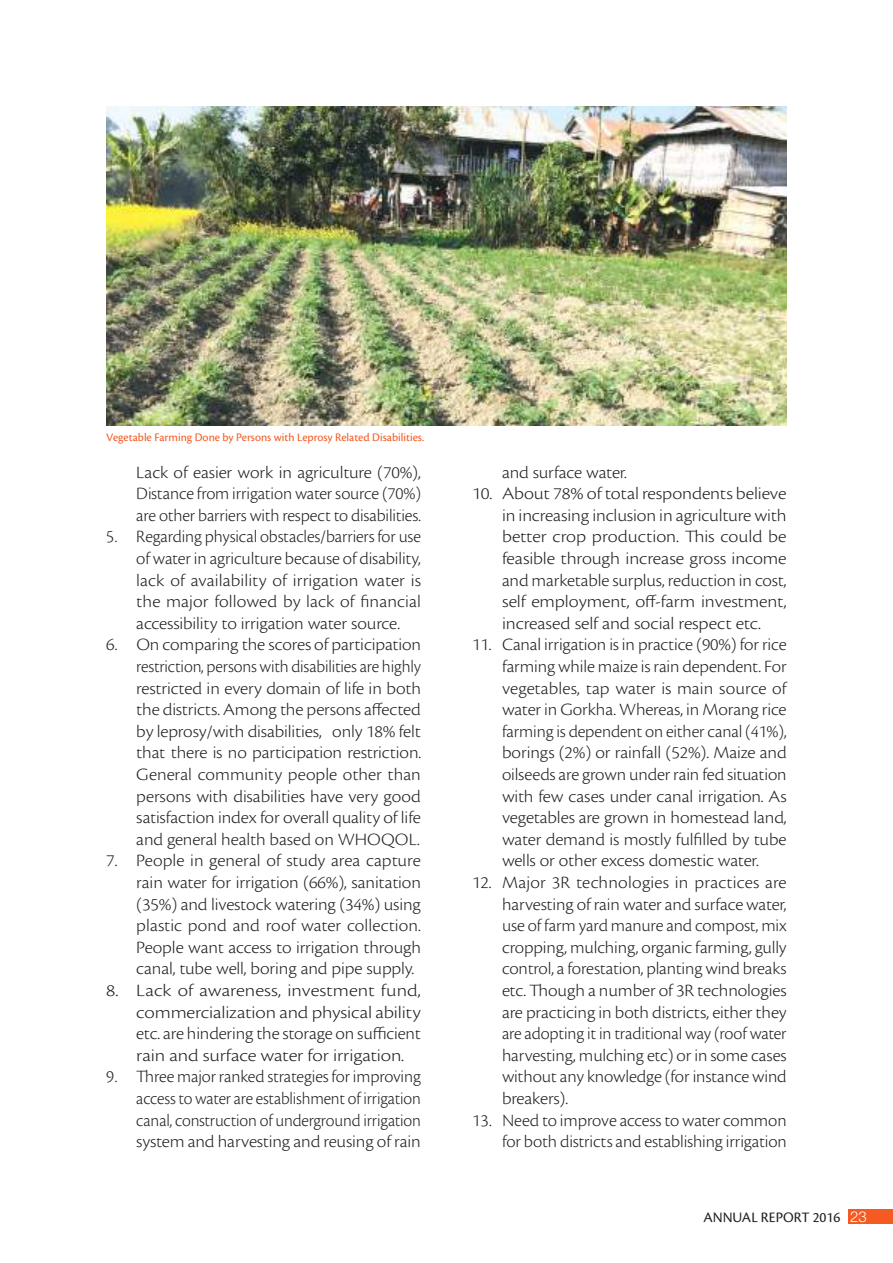
<style>
.page{position:relative;width:893px;height:1263px;background:#fff}
.page>*{position:absolute;margin:0;border:0;box-sizing:border-box;transform-origin:0 0}
.t1{font:300 18px/21.6px "Cronos Pro";letter-spacing:-.005em;color:#241f1f;text-align:justify;scale:1.07 1}
.t2{font:300 18px/21.6px "Cronos Pro";letter-spacing:-.005em;color:#241f1f;text-align:justify}
.t3{font:300 18px/21.6px "Cronos Pro";letter-spacing:-.005em;color:#241f1f;text-align:justify;scale:1.05 1}
.t4{font:300 18px/21.6px "Cronos Pro";letter-spacing:-.005em;color:#241f1f;text-align:justify;scale:1.11 1}
.t5{font:300 18px/21.6px "Cronos Pro";letter-spacing:-.005em;color:#241f1f;text-align:justify;scale:1.16 1}
.t6{font:15px "Cronos Pro";color:#241f1f}
.t7{font:12px "Cronos Pro";color:#f45a21}
.s1{font-family:"Helvetica Neue";font-weight:300;color:#fff}
</style>
<div class="page">
<div style="left:848px;top:1209px;width:45px;height:15px;background:#f45a21"></div>
<img style="left:106px;top:106px;width:681px;height:319px">
<p class="t7" style="left:106px;top:433px;width:319px">Vegetable Farming Done by Persons with Leprosy Related Disabilities.</p>
<p class="t1" style="left:136px;top:462px;width:268px">Lack of easier work in agriculture (70%), Distance from irrigation water source (70%) are other barriers with respect to disabilities.</p>
<p class="t2" style="left:136px;top:527px;width:286px;text-indent:-30px">5. Regarding physical obstacles/barriers for use of water in agriculture because of disability, lack of availability of irrigation water is the major followed by lack of financial accessibility to irrigation water source.</p>
<p class="t1" style="left:136px;top:635px;width:268px;text-indent:-30px">6. On comparing the scores of participation restriction, persons with disabilities are highly restricted in every domain of life in both the districts. Among the persons affected by leprosy/with disabilities, only 18% felt that there is no participation restriction.<br>General community people other than persons with disabilities have very good satisfaction index for overall quality of life and general health based on WHOQOL.</p>
<p class="t1" style="left:136px;top:851px;width:268px;text-indent:-30px">7. People in general of study area capture rain water for irrigation (66%), sanitation (35%) and livestock watering (34%) using plastic pond and roof water collection.<br>People want access to irrigation through canal, tube well, boring and pipe supply.</p>
<p class="t5" style="left:136px;top:981px;width:247px;text-indent:-30px">8. Lack of awareness, investment fund, commercialization and physical ability etc. are hindering the storage on sufficient rain and surface water for irrigation.</p>
<p class="t2" style="left:136px;top:1067px;width:286px;text-indent:-30px">9. Three major ranked strategies for improving access to water are establishment of irrigation canal, construction of underground irrigation system and harvesting and reusing of rain</p>
<p class="t1" style="left:502px;top:462px;width:118px">and surface water.</p>
<p class="t4" style="left:502px;top:484px;width:258px;text-indent:-30px">10. About 78% of total respondents believe in increasing inclusion in agriculture with better crop production. This could be feasible through increase gross income and marketable surplus, reduction in cost, self employment, off-farm investment, increased self and social respect etc.</p>
<p class="t3" style="left:502px;top:635px;width:273px;text-indent:-30px">11. Canal irrigation is in practice (90%) for rice farming while maize is rain dependent. For vegetables, tap water is main source of water in Gorkha. Whereas, in Morang rice farming is dependent on either canal (41%), borings (2%) or rainfall (52%). Maize and oilseeds are grown under rain fed situation with few cases under canal irrigation. As vegetables are grown in homestead land, water demand is mostly fulfilled by tube wells or other excess domestic water.</p>
<p class="t1" style="left:502px;top:873px;width:268px;text-indent:-30px">12. Major 3R technologies in practices are harvesting of rain water and surface water, use of farm yard manure and compost, mix cropping, mulching, organic farming, gully control, a forestation, planting wind breaks etc. Though a number of 3R technologies are practicing in both districts, either they are adopting it in traditional way (roof water harvesting, mulching etc) or in some cases without any knowledge (for instance wind breakers).</p>
<p class="t2" style="left:472px;top:1110px;width:316px;text-align:right">13. Need to improve access to water common for both districts and establishing irrigation</p>
<p class="t6" style="left:703px;top:1211px;width:165px">ANNUAL REPORT 2016 <span class="s1">23</span></p>
</div>
